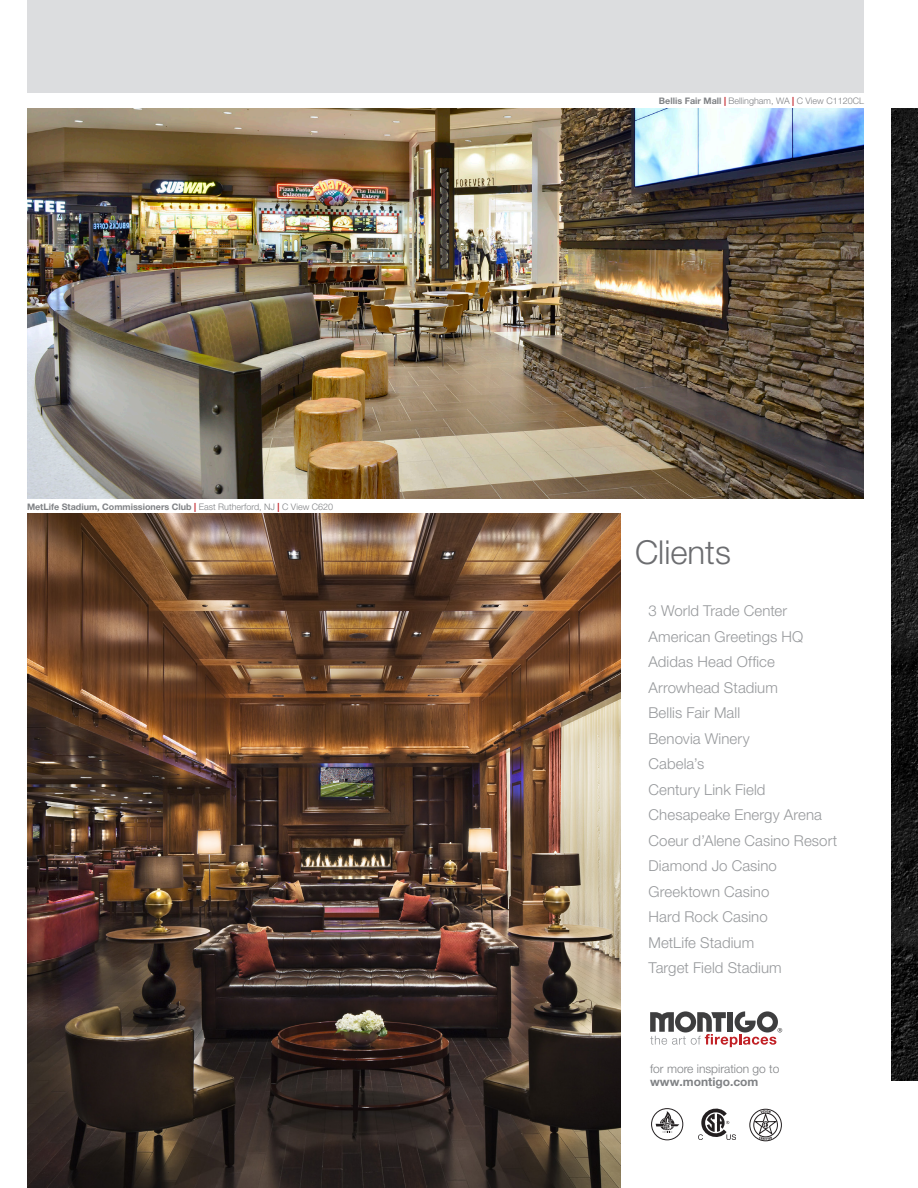
<style>
.page{position:relative;width:918px;height:1188px;background:#fff}
.page>*{position:absolute;margin:0;border:0;box-sizing:border-box;transform-origin:0 0}
.TOC_heading{font:300 33px "Helvetica Neue LT Pro";color:#6c6d70}
.List{font:300 15px "Helvetica Neue LT Pro";letter-spacing:.005em;color:#97999c}
.Body{font:300 12px "Helvetica Neue LT Pro";color:#808285}
.Body-2{font:700 12px "Helvetica Neue LT Pro";color:#808285}
.Caption_Small_Title{font:700 9px "Helvetica Neue LT Pro";color:#808285}
.Caption_Small_Title-2{font:300 9px "Helvetica Neue LT Pro";color:#808285}
.s1{color:#bf181e}
.s2{font-weight:300}
.s3{font-weight:700}
.s4{font-weight:700;color:#bf181e}
</style>
<div class="page">
<div style="left:651px;top:1108px;width:32px;height:32px;border:1px solid #231f20;border-radius:50%"></div>
<svg style="left:656px;top:1111px;width:23px;height:22px"></svg>
<svg style="left:698px;top:1108px;width:38px;height:32px"></svg>
<div style="left:750px;top:1109px;width:32px;height:32px;border:1px solid #231f20;border-radius:50%"></div>
<div style="left:754px;top:1113px;width:24px;height:24px;border:1px solid #231f20;border-radius:50%"></div>
<svg style="left:754px;top:1110px;width:23px;height:30px"></svg>
<svg style="left:650px;top:1011px;width:132px;height:36px"></svg>
<img style="left:27px;top:108px;width:837px;height:391px">
<div style="left:27px;top:0;width:837px;height:93px;background:#dcdddf"></div>
<img style="left:27px;top:514px;width:594px;height:674px">
<img style="left:891px;top:108px;width:27px;height:972px">
<p class="Caption_Small_Title" style="left:27px;top:501px;width:308px">MetLife Stadium, Commissioners Club <span class="s1">|</span> <span class="s2">East Rutherford, NJ</span> <span class="s1">|</span> <span class="s2">C View C620</span></p>
<p class="Caption_Small_Title-2" style="left:659px;top:95px;width:207px"><span class="s3">Bellis Fair Mall</span> <span class="s4">|</span> Bellingham, WA <span class="s4">|</span> C View C1120CL</p>
<p class="TOC_heading" style="left:635px;top:532px;width:97px">Clients</p>
<p class="List" style="left:649px;top:602px;width:140px">3 World Trade Center</p>
<p class="List" style="left:649px;top:627px;width:156px">American Greetings HQ</p>
<p class="List" style="left:649px;top:653px;width:128px">Adidas Head Office</p>
<p class="List" style="left:649px;top:678px;width:131px">Arrowhead Stadium</p>
<p class="List" style="left:649px;top:704px;width:93px">Bellis Fair Mall</p>
<p class="List" style="left:649px;top:729px;width:103px">Benovia Winery</p>
<p class="List" style="left:649px;top:755px;width:57px">Cabela’s</p>
<p class="List" style="left:649px;top:780px;width:118px">Century Link Field</p>
<p class="List" style="left:649px;top:806px;width:175px">Chesapeake Energy Arena</p>
<p class="List" style="left:649px;top:831px;width:190px">Coeur d’Alene Casino Resort</p>
<p class="List" style="left:649px;top:857px;width:130px">Diamond Jo Casino</p>
<p class="List" style="left:649px;top:882px;width:122px">Greektown Casino</p>
<p class="List" style="left:649px;top:908px;width:121px">Hard Rock Casino</p>
<p class="List" style="left:649px;top:933px;width:107px">MetLife Stadium</p>
<p class="List" style="left:649px;top:959px;width:135px">Target Field Stadium</p>
<p class="Body" style="left:650px;top:1061px;width:131px">for more inspiration go to</p>
<p class="Body-2" style="left:650px;top:1075px;width:110px">www.montigo.com</p>
</div>
